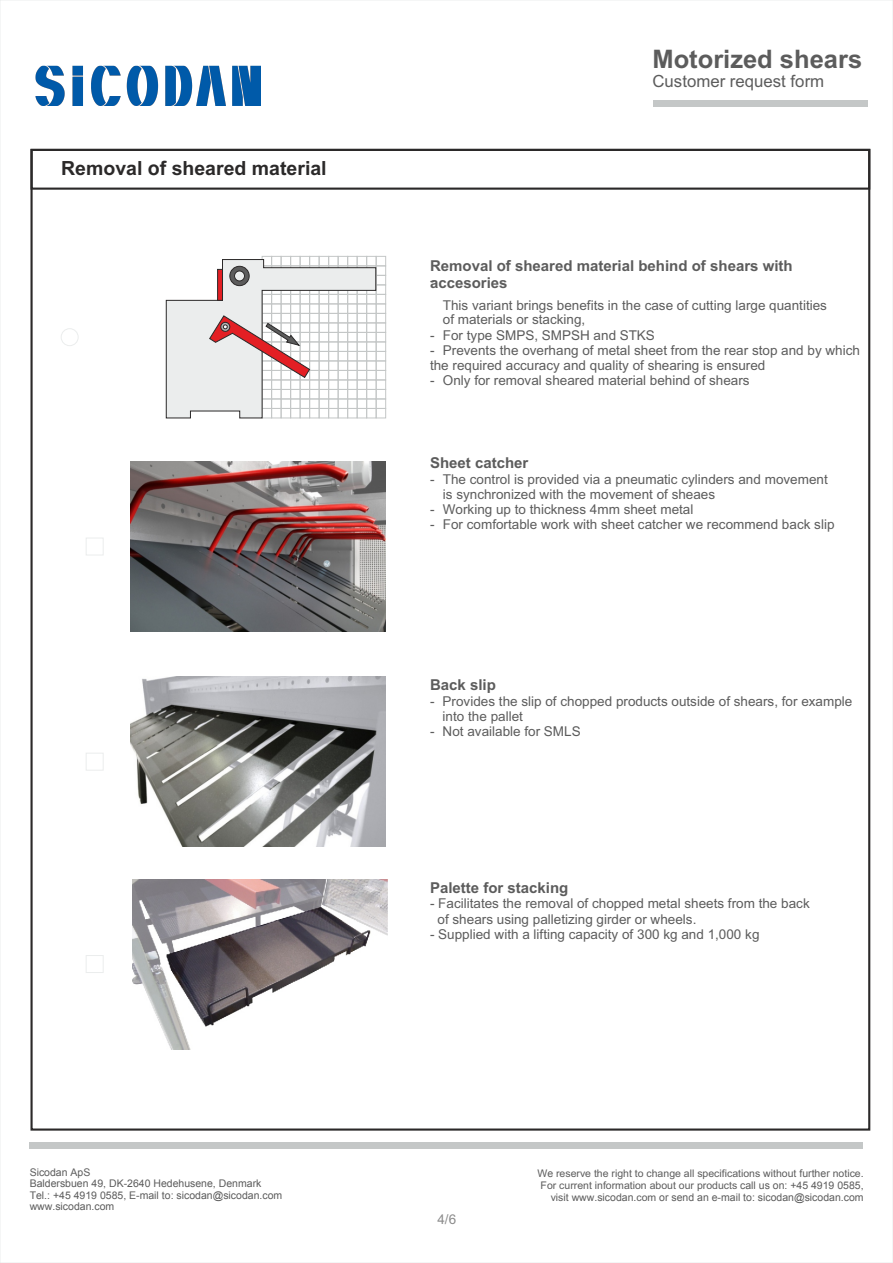
<style>
.page{position:relative;width:893px;height:1263px;background:#fff}
.page>*{position:absolute;margin:0;border:0;box-sizing:border-box;transform-origin:0 0}
.t1{font:700 25.5px "Arial";color:#5c5c5c}
.t2{font:700 19.5px "Arial";color:#2b2929}
.t3{font:16.8px "Arial";color:#5c5c5c}
.t4{font:700 15px/17.2px "Arial";color:#5c5c5c}
.t5{font:13.5px/14.7px "Arial";color:#5c5c5c}
.t6{font:13.5px "Arial";color:#8a8a8a}
.t7{font:10.5px/11.7px "Arial";color:#5c5c5c;text-align:right}
.t8{font:10.5px/11.4px "Arial";color:#5c5c5c}
.s1{font-style:inherit}
</style>
<div class="page">
<div style="left:30px;top:1142px;width:833px;height:6px;background:#c4c7c7"></div>
<div style="left:61px;top:328px;width:17px;height:18px;border:1px solid #ebeded;border-radius:50%"></div>
<div style="left:30px;top:149px;width:840px;height:41px;border:2px solid #2b2929"></div>
<div style="left:262px;top:256px;width:10px;height:10px;border:1px solid #c4c7c7"></div>
<div style="left:271px;top:256px;width:11px;height:10px;border:1px solid #c4c7c7"></div>
<div style="left:281px;top:256px;width:10px;height:10px;border:1px solid #c4c7c7"></div>
<div style="left:290px;top:256px;width:11px;height:10px;border:1px solid #c4c7c7"></div>
<div style="left:300px;top:256px;width:10px;height:10px;border:1px solid #c4c7c7"></div>
<div style="left:309px;top:256px;width:11px;height:10px;border:1px solid #c4c7c7"></div>
<div style="left:319px;top:256px;width:10px;height:10px;border:1px solid #c4c7c7"></div>
<div style="left:328px;top:256px;width:11px;height:10px;border:1px solid #c4c7c7"></div>
<div style="left:338px;top:256px;width:10px;height:10px;border:1px solid #c4c7c7"></div>
<div style="left:347px;top:256px;width:11px;height:10px;border:1px solid #c4c7c7"></div>
<div style="left:357px;top:256px;width:10px;height:10px;border:1px solid #c4c7c7"></div>
<div style="left:366px;top:256px;width:11px;height:10px;border:1px solid #c4c7c7"></div>
<div style="left:376px;top:408px;width:10px;height:10px;border:1px solid #c4c7c7"></div>
<div style="left:376px;top:398px;width:10px;height:11px;border:1px solid #c4c7c7"></div>
<div style="left:376px;top:389px;width:10px;height:10px;border:1px solid #c4c7c7"></div>
<div style="left:376px;top:379px;width:10px;height:11px;border:1px solid #c4c7c7"></div>
<div style="left:376px;top:370px;width:10px;height:10px;border:1px solid #c4c7c7"></div>
<div style="left:376px;top:360px;width:10px;height:11px;border:1px solid #c4c7c7"></div>
<div style="left:376px;top:351px;width:10px;height:10px;border:1px solid #c4c7c7"></div>
<div style="left:376px;top:341px;width:10px;height:11px;border:1px solid #c4c7c7"></div>
<div style="left:376px;top:332px;width:10px;height:10px;border:1px solid #c4c7c7"></div>
<div style="left:376px;top:322px;width:10px;height:11px;border:1px solid #c4c7c7"></div>
<div style="left:376px;top:313px;width:10px;height:10px;border:1px solid #c4c7c7"></div>
<div style="left:376px;top:303px;width:10px;height:11px;border:1px solid #c4c7c7"></div>
<div style="left:376px;top:294px;width:10px;height:10px;border:1px solid #c4c7c7"></div>
<div style="left:376px;top:284px;width:10px;height:11px;border:1px solid #c4c7c7"></div>
<div style="left:376px;top:275px;width:10px;height:10px;border:1px solid #c4c7c7"></div>
<div style="left:376px;top:265px;width:10px;height:11px;border:1px solid #c4c7c7"></div>
<div style="left:376px;top:256px;width:10px;height:10px;border:1px solid #c4c7c7"></div>
<svg style="left:165px;top:259px;width:212px;height:160px"></svg>
<img style="left:131px;top:462px;width:255px;height:169px">
<img style="left:131px;top:677px;width:255px;height:169px">
<img style="left:133px;top:879px;width:255px;height:170px">
<div style="left:86px;top:538px;width:17px;height:17px;border:1px solid #ebeded"></div>
<div style="left:86px;top:753px;width:17px;height:17px;border:1px solid #ebeded"></div>
<div style="left:86px;top:955px;width:17px;height:18px;border:1px solid #ebeded"></div>
<div style="left:653px;top:100px;width:215px;height:7px;background:#c4c7c7"></div>
<img style="left:35px;top:65px;width:226px;height:40px">
<h2 class="t2" style="left:61px;top:161px;width:267px">Removal <span class="s1">of</span> sheared material</h2>
<h1 class="t1" style="left:652px;top:50px;width:211px">Motorized shears</h1>
<p class="t3" style="left:652px;top:75px;width:173px">Customer request form</p>
<p class="t4" style="left:430px;top:258px;width:364px">Removal <span class="s1">of</span> sheared material behind of shears with accesories</p>
<p class="t5" style="left:430px;top:274px;width:6px">-</p>
<p class="t5" style="left:443px;top:299px;width:386px"><span class="s1">T</span>his variant brings benefits in the case of cutting large quantities of materials or stacking,</p>
<p class="t5" style="left:430px;top:329px;width:226px">- <span class="s1">F</span>or type <span class="s1">S</span>MPS, <span class="s1">S</span>MPSH and <span class="s1">S</span>TKS</p>
<p class="t5" style="left:430px;top:344px;width:431px">- <span class="s1">P</span>revents the overhang of metal sheet from the rear stop and by which the required accuracy and quality of shearing is ensured</p>
<p class="t5" style="left:430px;top:374px;width:321px">- <span class="s1">O</span>nly for removal sheared material behind of shears</p>
<p class="t4" style="left:430px;top:456px;width:100px">Sheet catcher</p>
<p class="t5" style="left:443px;top:473px;width:386px;line-height:15.1px;text-indent:-13px">- <span class="s1">T</span>he control is provided via a pneumatic cylinders and movement is synchronized with the movement of sheaes</p>
<p class="t5" style="left:430px;top:503px;width:265px">- <span class="s1">W</span>orking up to thickness 4mm sheet metal</p>
<p class="t5" style="left:430px;top:519px;width:406px">- <span class="s1">F</span>or comfortable work with sheet catcher we recommend back slip</p>
<p class="t4" style="left:430px;top:678px;width:67px">Back slip</p>
<p class="t5" style="left:443px;top:695px;width:411px;text-indent:-13px">- <span class="s1">P</span>rovides the slip of chopped products outside of shears, for example into the pallet</p>
<p class="t5" style="left:430px;top:725px;width:152px">- <span class="s1">N</span>ot available for <span class="s1">S</span>MLS</p>
<p class="t4" style="left:430px;top:880px;width:140px">Palette for stacking</p>
<p class="t5" style="left:438px;top:897px;width:374px;line-height:15.1px;text-indent:-8px">- <span class="s1">F</span>acilitates the removal of chopped metal sheets from the back of shears using palletizing girder or wheels.</p>
<p class="t5" style="left:430px;top:928px;width:331px">- <span class="s1">S</span>upplied with a lifting capacity of 300 kg and 1,000 kg</p>
<p class="t8" style="left:30px;top:1166px;width:254px">Sicodan ApS<br>Baldersbuen 49, DK-2640 Hedehusene, Denmark<br>Tel.: +45 4919 0585, E-mail to: sicodan@sicodan.com www.sicodan.com</p>
<p class="t7" style="left:537px;top:1169px;width:328px"><span class="s1">We</span> reserve the right to change all specifications without <span class="s1">further</span> notice.<br>For current information about our products <span class="s1">call us on: +45 4919 0585, </span>visit www.<span class="s1">sicodan</span>.com <span class="s1">or send an e-mail to: sicodan@sicodan.com</span></p>
<p class="t6" style="left:437px;top:1214px;width:20px">4/6</p>
</div>
